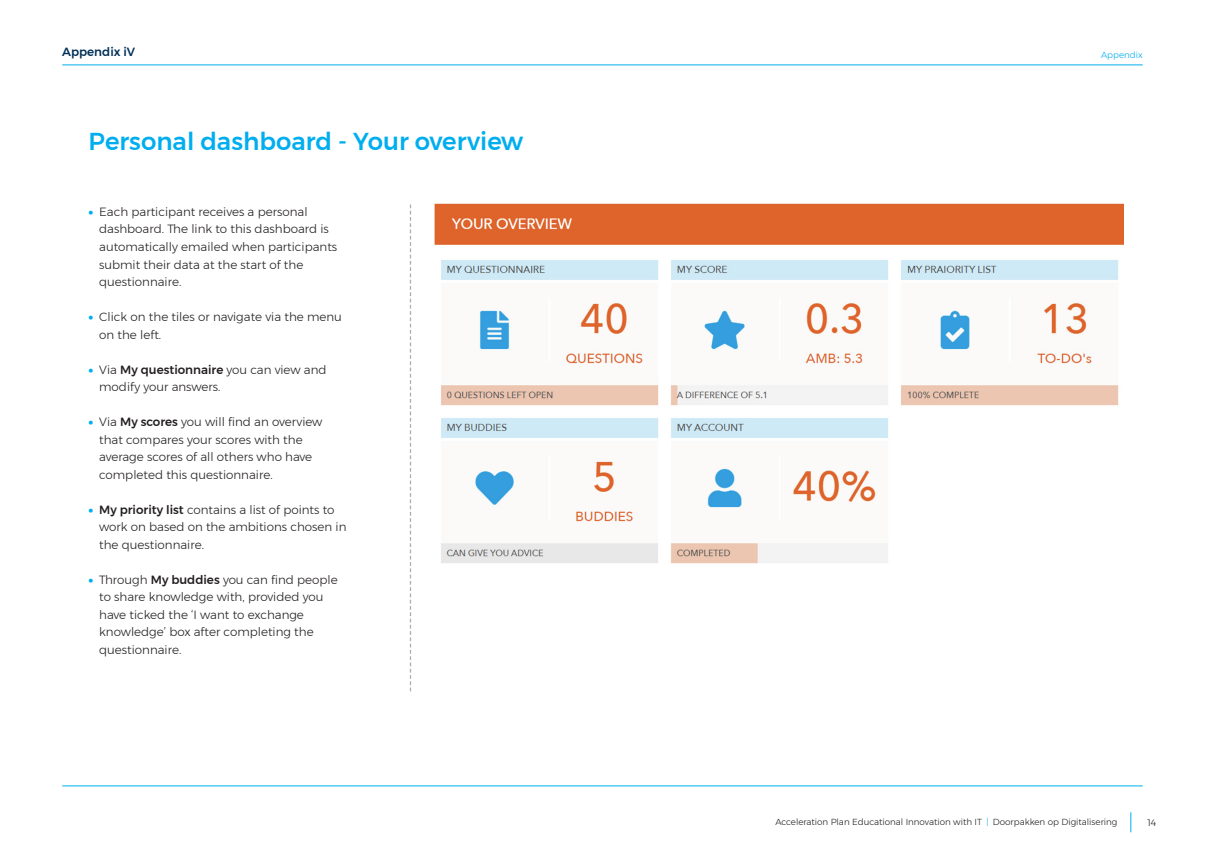
<style>
.page{position:relative;width:1205px;height:851px;background:#fff}
.page>*{position:absolute;margin:0;border:0;box-sizing:border-box;transform-origin:0 0}
.t1{font:500 24.38px "Montserrat";color:#00aeef}
.t2{font:300 11.88px/17.5px "Montserrat";color:#231f20}
.t3{font:500 11.88px "Montserrat";color:#003058}
.t4{font:300 9.38px "Montserrat";color:#231f20}
.t5{font:300 8.75px "Montserrat";color:#231f20}
.t6{font:300 8.75px "Montserrat";color:#00aeef}
.s1{font-weight:900;color:#00aeef}
.s2{font-weight:500}
.s3{color:#00aeef}
</style>
<div class="page">
<svg style="left:1130px;top:812px;width:1px;height:20px"></svg>
<hr style="left:62px;top:65px;width:1080px;height:1px;background:#00aeef">
<hr style="left:62px;top:785px;width:1080px;height:1px;background:#00aeef">
<svg style="left:410px;top:204px;width:1px;height:487px"></svg>
<img style="left:435px;top:203px;width:688px;height:361px">
<p class="t3" style="left:62px;top:43px;width:74px">Appendix iV</p>
<p class="t1" style="left:89px;top:122px;width:436px">Personal dashboard - Your overview</p>
<p class="t2" style="left:99px;top:203px;width:239px;text-indent:-11px"><span class="s1">•</span> Each participant receives a personal dashboard. The link to this dashboard is automatically emailed when participants submit their data at the start of the questionnaire.</p>
<p class="t2" style="left:99px;top:308px;width:244px;text-indent:-11px"><span class="s1">•</span> Click on the tiles or navigate via the menu on the left.</p>
<p class="t2" style="left:99px;top:360px;width:229px;text-indent:-11px"><span class="s1">•</span> Via <span class="s2">My questionnaire</span> you can view and modify your answers.</p>
<p class="t2" style="left:99px;top:413px;width:225px;text-indent:-11px"><span class="s1">•</span> Via <span class="s2">My scores</span> you will find an overview that compares your scores with the average scores of all others who have completed this questionnaire.</p>
<p class="t2" style="left:99px;top:500px;width:249px;text-indent:-11px"><span class="s1">•</span> <span class="s2">My priority list</span> contains a list of points to work on based on the ambitions chosen in the questionnaire.</p>
<p class="t2" style="left:99px;top:570px;width:240px;text-indent:-11px"><span class="s1">•</span> Through <span class="s2">My buddies</span> you can find people to share knowledge with, provided you have ticked the ‘I want to exchange knowledge’ box after completing the questionnaire.</p>
<p class="t6" style="left:1101px;top:48px;width:43px">Appendix</p>
<p class="t5" style="left:775px;top:815px;width:343px">Acceleration Plan Educational Innovation with IT <span class="s3">|</span> Doorpakken op Digitalisering</p>
<p class="t4" style="left:1147px;top:815px;width:10px">14</p>
</div>
